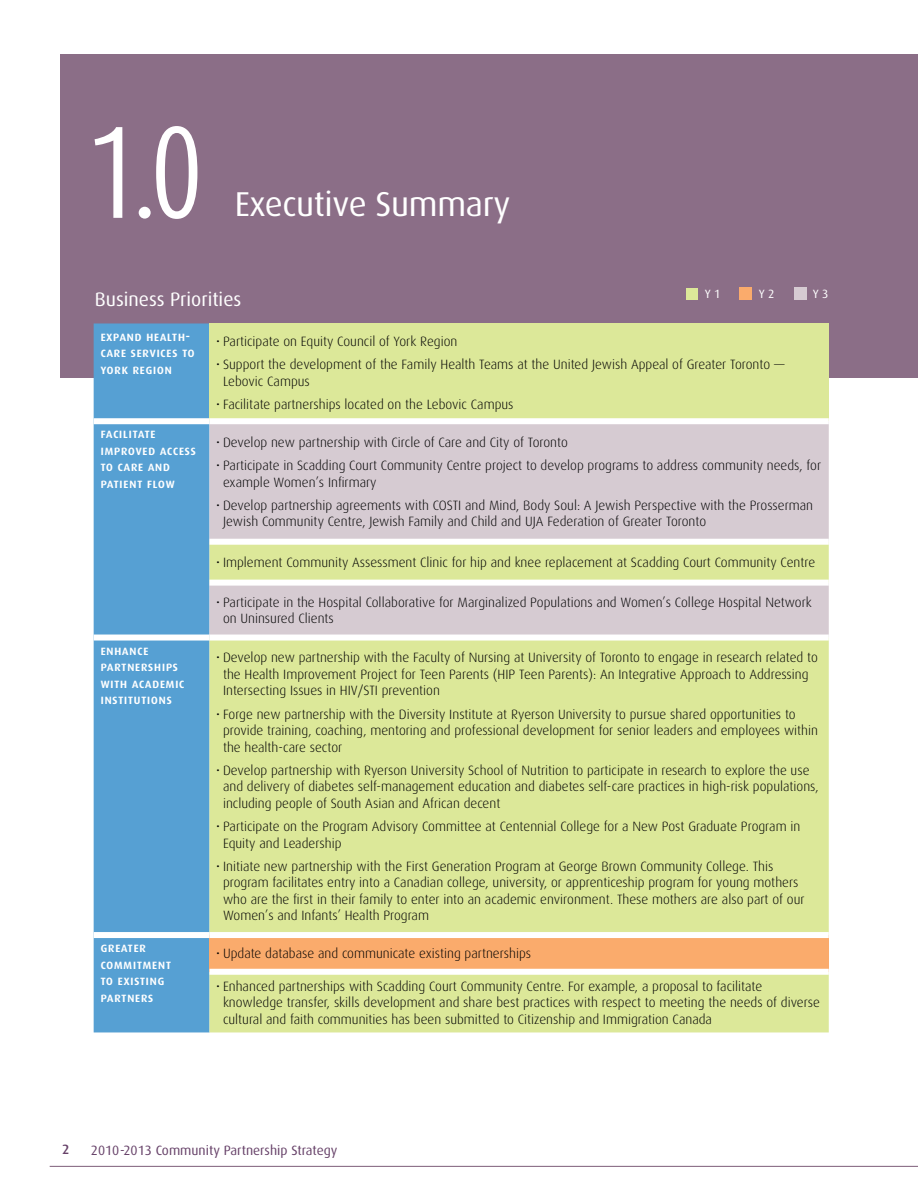
<style>
.page{position:relative;width:918px;height:1188px;background:#fff}
.page>*{position:absolute;margin:0;border:0;box-sizing:border-box;transform-origin:0 0}
.t1{font:108px "Dax Compact";color:#fff}
.t2{font:34.5px "Dax Pro";letter-spacing:-.01em;color:#fff}
.t3{font:19.5px "Dax Pro";color:#fff}
.t4{font:300 13.5px/16.5px "Dax Pro";color:#000}
.t5{font:500 13.5px/16.5px "Dax Pro";letter-spacing:.02em;color:#fff}
.t6{font:13.5px "Dax Pro";color:#674269}
.t7{font:500 13.5px "Dax Pro";color:#674269}
.t8{font:12px "Dax Pro";color:#fff}
</style>
<div class="page">
<hr style="left:50px;top:1166px;width:868px;height:1px;background:#8b6e87">
<div style="left:60px;top:54px;width:858px;height:324px;background:#8b6e87"></div>
<div style="left:686px;top:288px;width:12px;height:11px;background:#dce899"></div>
<div style="left:739px;top:287px;width:13px;height:13px;background:#faab6c"></div>
<div style="left:794px;top:287px;width:13px;height:13px;background:#d6cbd2"></div>
<div style="left:94px;top:323px;width:116px;height:709px;background:#56a0d3"></div>
<div style="left:210px;top:323px;width:619px;height:98px;background:#dce899"></div>
<div style="left:210px;top:424px;width:619px;height:115px;background:#d6cbd2"></div>
<svg style="left:210px;top:545px;width:619px;height:487px;background:#dbe49f"></svg>
<div style="left:210px;top:935px;width:619px;height:37px;background:#faab6c"></div>
<div style="left:210px;top:418px;width:619px;height:6px;background:#fff"></div>
<div style="left:210px;top:580px;width:619px;height:6px;background:#fff"></div>
<div style="left:210px;top:635px;width:619px;height:6px;background:#fff"></div>
<div style="left:210px;top:932px;width:619px;height:6px;background:#fff"></div>
<div style="left:210px;top:969px;width:619px;height:6px;background:#fff"></div>
<div style="left:94px;top:418px;width:116px;height:6px;background:#fff"></div>
<div style="left:94px;top:635px;width:116px;height:6px;background:#fff"></div>
<div style="left:94px;top:932px;width:116px;height:6px;background:#fff"></div>
<h1 class="t1" style="left:86px;top:103px;width:118px">1.0</h1>
<h2 class="t2" style="left:235px;top:182px;width:277px">Executive Summary</h2>
<h3 class="t3" style="left:95px;top:287px;width:148px">Business Priorities</h3>
<p class="t8" style="left:705px;top:287px;width:17px">Y 1</p>
<p class="t8" style="left:759px;top:287px;width:17px">Y 2</p>
<p class="t8" style="left:813px;top:287px;width:17px">Y 3</p>
<p class="t5" style="left:100px;top:327px;width:96px">expand health&shy;care services to york region</p>
<p class="t4" style="left:216px;top:333px;width:243px">• Participate on Equity Council of York Region</p>
<p class="t4" style="left:223px;top:356px;width:563px;text-indent:-7px">• Support the development of the Family Health Teams at the United Jewish Appeal of Greater Toronto —<br>Lebovic Campus</p>
<p class="t4" style="left:216px;top:396px;width:299px">• Facilitate partnerships located on the Lebovic Campus</p>
<p class="t5" style="left:100px;top:425px;width:97px">facilitate improved access to care and patient flow</p>
<p class="t4" style="left:216px;top:434px;width:353px">• Develop new partnership with Circle of Care and City of Toronto</p>
<p class="t4" style="left:223px;top:457px;width:600px;text-indent:-7px">• Participate in Scadding Court Community Centre project to develop programs to address community needs, for example Women’s Infirmary</p>
<p class="t4" style="left:223px;top:497px;width:592px;text-indent:-7px">• Develop partnership agreements with COSTI and Mind, Body Soul: A Jewish Perspective with the Prosserman<br>Jewish Community Centre, Jewish Family and Child and UJA Federation of Greater Toronto</p>
<p class="t4" style="left:216px;top:554px;width:601px">• Implement Community Assessment Clinic for hip and knee replacement at Scadding Court Community Centre</p>
<p class="t4" style="left:223px;top:594px;width:590px;text-indent:-7px">• Participate in the Hospital Collaborative for Marginalized Populations and Women’s College Hospital Network on Uninsured Clients</p>
<p class="t5" style="left:100px;top:641px;width:86px">enhance partnerships with academic institutions</p>
<p class="t4" style="left:223px;top:649px;width:596px;text-indent:-7px">• Develop new partnership with the Faculty of Nursing at University of Toronto to engage in research related to the Health Improvement Project for Teen Parents (HIP Teen Parents): An Integrative Approach to Addressing<br>Intersecting Issues in HIV/STI prevention</p>
<p class="t4" style="left:223px;top:705px;width:597px;text-indent:-7px">• Forge new partnership with the Diversity Institute at Ryerson University to pursue shared opportunities to provide training, coaching, mentoring and professional development for senior leaders and employees within the health-care sector</p>
<p class="t4" style="left:223px;top:762px;width:597px;text-indent:-7px">• Develop partnership with Ryerson University School of Nutrition to participate in research to explore the use and delivery of diabetes self-management education and diabetes self-care practices in high-risk populations, including people of South Asian and African decent</p>
<p class="t4" style="left:223px;top:818px;width:579px;text-indent:-7px">• Participate on the Program Advisory Committee at Centennial College for a New Post Graduate Program in<br>Equity and Leadership</p>
<p class="t4" style="left:223px;top:858px;width:583px;text-indent:-7px">• Initiate new partnership with the First Generation Program at George Brown Community College. This program facilitates entry into a Canadian college, university, or apprenticeship program for young mothers who are the first in their family to enter into an academic environment. These mothers are also part of our Women’s and Infants’ Health Program</p>
<p class="t5" style="left:100px;top:939px;width:72px">greater commitment to existing partners</p>
<p class="t4" style="left:216px;top:945px;width:316px">• Update database and communicate existing partnerships</p>
<p class="t4" style="left:223px;top:977px;width:599px;text-indent:-7px">• Enhanced partnerships with Scadding Court Community Centre. For example, a proposal to facilitate knowledge transfer, skills development and share best practices with respect to meeting the needs of diverse cultural and faith communities has been submitted to Citizenship and Immigration Canada</p>
<p class="t7" style="left:62px;top:1141px;width:9px">2</p>
<p class="t6" style="left:91px;top:1142px;width:248px">2010-2013 Community Partnership Strategy</p>
</div>
